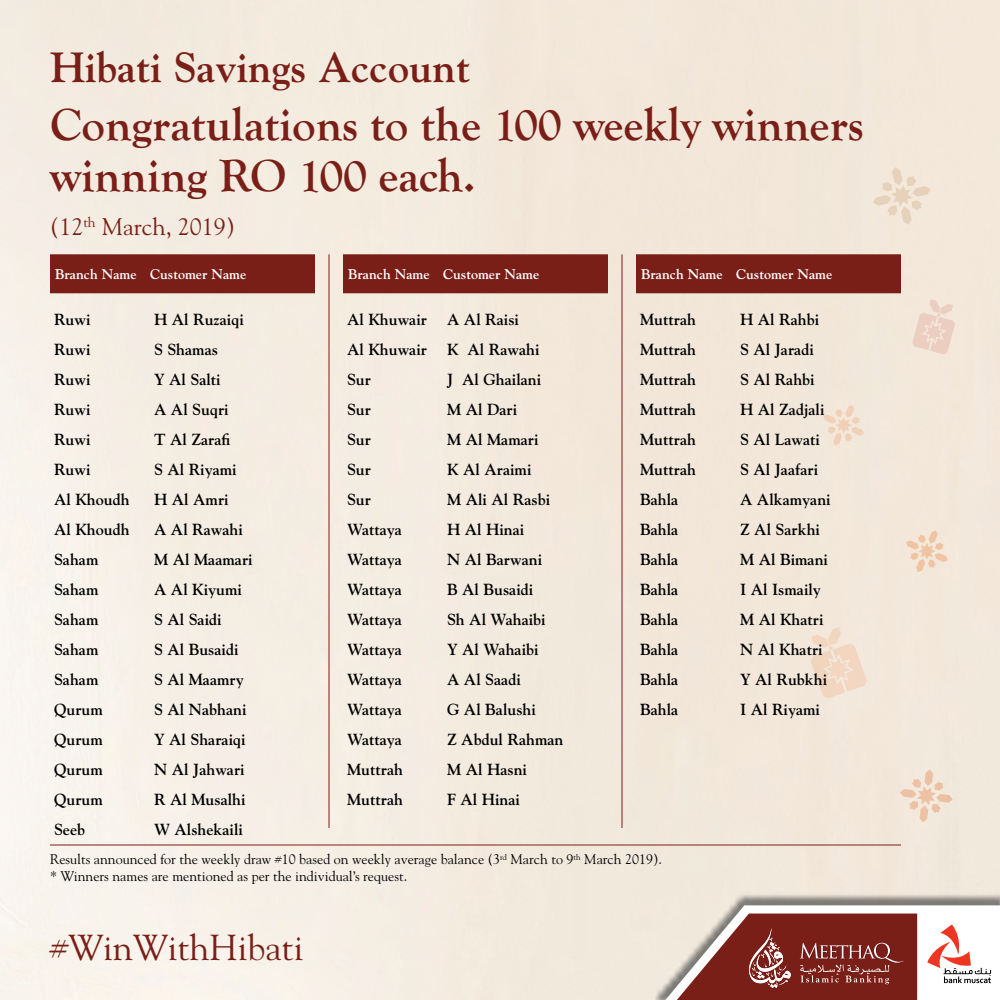
<style>
.page{position:relative;width:1000px;height:1000px;background:#fff}
.page>*{position:absolute;margin:0;border:0;box-sizing:border-box;transform-origin:0 0}
.t1{font:700 47px/51px "Goudy Old Style T";color:#7a1f17}
.t2{font:700 42px "Goudy";color:#7a1f17}
.t3{font:36px "Goudy";color:#7a1f17}
.t4{font:24px "Goudy";color:#7a1f17}
.t5{font:700 16px "Goudy";color:#000}
.t6{font:14px/17px "Goudy";color:#000}
.t7{font:700 14px "Goudy";color:#fff}
.t8{font:14px "Goudy";color:#7a1f17}
.t9{font:8.2px "Goudy";color:#000}
</style>
<div class="page">
<svg style="left:823px;top:405px;width:41px;height:41px;background:#f1e0ce"></svg>
<img style="left:655px;top:861px;width:345px;height:139px">
<svg style="left:906px;top:530px;width:42px;height:42px;background:#f1dbc7"></svg>
<svg style="left:873px;top:167px;width:58px;height:58px;background:#eee1d1"></svg>
<svg style="left:900px;top:769px;width:53px;height:53px;background:#f0ddcc"></svg>
<svg style="left:912px;top:299px;width:43px;height:55px;background:#eed9cc"></svg>
<svg style="left:811px;top:627px;width:56px;height:71px;background:#f2decc"></svg>
<svg style="left:665px;top:905px;width:335px;height:95px"></svg>
<hr style="left:50px;top:844px;width:851px;height:2px;background:#7a1f17">
<hr style="left:329px;top:254px;width:1px;height:574px;background:#7a1f17">
<hr style="left:622px;top:254px;width:1px;height:574px;background:#7a1f17">
<div style="left:50px;top:254px;width:265px;height:39px;background:#7a1f17"></div>
<div style="left:343px;top:254px;width:265px;height:39px;background:#7a1f17"></div>
<div style="left:636px;top:254px;width:265px;height:39px;background:#7a1f17"></div>
<h2 class="t2" style="left:50px;top:43px;width:421px">Hibati Savings Account</h2>
<h1 class="t1" style="left:50px;top:100px;width:815px">Congratulations to the 100 weekly winners winning RO 100 each.</h1>
<p class="t8" style="left:83px;top:214px;width:14px">th</p>
<h3 class="t4" style="left:50px;top:212px;width:35px">(12</h3>
<h3 class="t4" style="left:102px;top:212px;width:135px">March, 2019(</h3>
<p class="t7" style="left:55px;top:266px;width:83px">Branch Name</p>
<p class="t7" style="left:150px;top:266px;width:98px">Customer Name</p>
<p class="t7" style="left:348px;top:266px;width:83px">Branch Name</p>
<p class="t7" style="left:443px;top:266px;width:98px">Customer Name</p>
<p class="t7" style="left:641px;top:266px;width:83px">Branch Name</p>
<p class="t7" style="left:736px;top:266px;width:98px">Customer Name</p>
<p class="t5" style="left:54px;top:310px;width:38px">Ruwi</p>
<p class="t5" style="left:154px;top:310px;width:91px">H Al Ruzaiqi</p>
<p class="t5" style="left:347px;top:310px;width:82px">Al Khuwair</p>
<p class="t5" style="left:447px;top:310px;width:74px">A Al Raisi</p>
<p class="t5" style="left:640px;top:310px;width:57px">Muttrah</p>
<p class="t5" style="left:740px;top:310px;width:81px">H Al Rahbi</p>
<p class="t5" style="left:54px;top:340px;width:38px">Ruwi</p>
<p class="t5" style="left:154px;top:340px;width:66px">S Shamas</p>
<p class="t5" style="left:347px;top:340px;width:82px">Al Khuwair</p>
<p class="t5" style="left:447px;top:340px;width:13px">K</p>
<p class="t5" style="left:467px;top:340px;width:73px">Al Rawahi</p>
<p class="t5" style="left:640px;top:340px;width:57px">Muttrah</p>
<p class="t5" style="left:740px;top:340px;width:75px">S Al Jaradi</p>
<p class="t5" style="left:54px;top:370px;width:38px">Ruwi</p>
<p class="t5" style="left:154px;top:370px;width:68px">Y Al Salti</p>
<p class="t5" style="left:347px;top:370px;width:26px">Sur</p>
<p class="t5" style="left:447px;top:370px;width:8px">J</p>
<p class="t5" style="left:462px;top:370px;width:81px">Al Ghailani</p>
<p class="t5" style="left:640px;top:370px;width:57px">Muttrah</p>
<p class="t5" style="left:740px;top:370px;width:76px">S Al Rahbi</p>
<p class="t5" style="left:54px;top:400px;width:38px">Ruwi</p>
<p class="t5" style="left:154px;top:400px;width:76px">A Al Suqri</p>
<p class="t5" style="left:347px;top:400px;width:26px">Sur</p>
<p class="t5" style="left:447px;top:400px;width:72px">M Al Dari</p>
<p class="t5" style="left:640px;top:400px;width:57px">Muttrah</p>
<p class="t5" style="left:740px;top:400px;width:86px">H Al Zadjali</p>
<p class="t5" style="left:54px;top:430px;width:38px">Ruwi</p>
<p class="t5" style="left:154px;top:430px;width:78px">T Al Zarafi</p>
<p class="t5" style="left:347px;top:430px;width:26px">Sur</p>
<p class="t5" style="left:447px;top:430px;width:93px">M Al Mamari</p>
<p class="t5" style="left:640px;top:430px;width:57px">Muttrah</p>
<p class="t5" style="left:740px;top:430px;width:81px">S Al Lawati</p>
<p class="t5" style="left:54px;top:460px;width:38px">Ruwi</p>
<p class="t5" style="left:154px;top:460px;width:84px">S Al Riyami</p>
<p class="t5" style="left:347px;top:460px;width:26px">Sur</p>
<p class="t5" style="left:447px;top:460px;width:86px">K Al Araimi</p>
<p class="t5" style="left:640px;top:460px;width:57px">Muttrah</p>
<p class="t5" style="left:740px;top:460px;width:80px">S Al Jaafari</p>
<p class="t5" style="left:54px;top:490px;width:77px">Al Khoudh</p>
<p class="t5" style="left:154px;top:490px;width:76px">H Al Amri</p>
<p class="t5" style="left:347px;top:490px;width:26px">Sur</p>
<p class="t5" style="left:447px;top:490px;width:105px">M Ali Al Rasbi</p>
<p class="t5" style="left:640px;top:490px;width:40px">Bahla</p>
<p class="t5" style="left:740px;top:490px;width:92px">A Alkamyani</p>
<p class="t5" style="left:54px;top:520px;width:77px">Al Khoudh</p>
<p class="t5" style="left:154px;top:520px;width:90px">A Al Rawahi</p>
<p class="t5" style="left:347px;top:520px;width:57px">Wattaya</p>
<p class="t5" style="left:447px;top:520px;width:79px">H Al Hinai</p>
<p class="t5" style="left:640px;top:520px;width:40px">Bahla</p>
<p class="t5" style="left:740px;top:520px;width:82px">Z Al Sarkhi</p>
<p class="t5" style="left:54px;top:550px;width:46px">Saham</p>
<p class="t5" style="left:154px;top:550px;width:100px">M Al Maamari</p>
<p class="t5" style="left:347px;top:550px;width:57px">Wattaya</p>
<p class="t5" style="left:447px;top:550px;width:97px">N Al Barwani</p>
<p class="t5" style="left:640px;top:550px;width:40px">Bahla</p>
<p class="t5" style="left:740px;top:550px;width:90px">M Al Bimani</p>
<p class="t5" style="left:54px;top:580px;width:46px">Saham</p>
<p class="t5" style="left:154px;top:580px;width:90px">A Al Kiyumi</p>
<p class="t5" style="left:347px;top:580px;width:57px">Wattaya</p>
<p class="t5" style="left:447px;top:580px;width:88px">B Al Busaidi</p>
<p class="t5" style="left:640px;top:580px;width:40px">Bahla</p>
<p class="t5" style="left:740px;top:580px;width:82px">I Al Ismaily</p>
<p class="t5" style="left:54px;top:610px;width:46px">Saham</p>
<p class="t5" style="left:154px;top:610px;width:69px">S Al Saidi</p>
<p class="t5" style="left:347px;top:610px;width:57px">Wattaya</p>
<p class="t5" style="left:447px;top:610px;width:100px">Sh Al Wahaibi</p>
<p class="t5" style="left:640px;top:610px;width:40px">Bahla</p>
<p class="t5" style="left:740px;top:610px;width:85px">M Al Khatri</p>
<p class="t5" style="left:54px;top:640px;width:46px">Saham</p>
<p class="t5" style="left:154px;top:640px;width:86px">S Al Busaidi</p>
<p class="t5" style="left:347px;top:640px;width:57px">Wattaya</p>
<p class="t5" style="left:447px;top:640px;width:93px">Y Al Wahaibi</p>
<p class="t5" style="left:640px;top:640px;width:40px">Bahla</p>
<p class="t5" style="left:740px;top:640px;width:84px">N Al Khatri</p>
<p class="t5" style="left:54px;top:670px;width:46px">Saham</p>
<p class="t5" style="left:154px;top:670px;width:91px">S Al Maamry</p>
<p class="t5" style="left:347px;top:670px;width:57px">Wattaya</p>
<p class="t5" style="left:447px;top:670px;width:75px">A Al Saadi</p>
<p class="t5" style="left:640px;top:670px;width:40px">Bahla</p>
<p class="t5" style="left:740px;top:670px;width:89px">Y Al Rubkhi</p>
<p class="t5" style="left:54px;top:700px;width:50px">Qurum</p>
<p class="t5" style="left:154px;top:700px;width:94px">S Al Nabhani</p>
<p class="t5" style="left:347px;top:700px;width:57px">Wattaya</p>
<p class="t5" style="left:447px;top:700px;width:90px">G Al Balushi</p>
<p class="t5" style="left:640px;top:700px;width:40px">Bahla</p>
<p class="t5" style="left:740px;top:700px;width:82px">I Al Riyami</p>
<p class="t5" style="left:54px;top:730px;width:50px">Qurum</p>
<p class="t5" style="left:154px;top:730px;width:93px">Y Al Sharaiqi</p>
<p class="t5" style="left:347px;top:730px;width:57px">Wattaya</p>
<p class="t5" style="left:447px;top:730px;width:118px">Z Abdul Rahman</p>
<p class="t5" style="left:54px;top:760px;width:50px">Qurum</p>
<p class="t5" style="left:154px;top:760px;width:92px">N Al Jahwari</p>
<p class="t5" style="left:347px;top:760px;width:57px">Muttrah</p>
<p class="t5" style="left:447px;top:760px;width:82px">M Al Hasni</p>
<p class="t5" style="left:54px;top:790px;width:50px">Qurum</p>
<p class="t5" style="left:154px;top:790px;width:93px">R Al Musalhi</p>
<p class="t5" style="left:347px;top:790px;width:57px">Muttrah</p>
<p class="t5" style="left:447px;top:790px;width:74px">F Al Hinai</p>
<p class="t5" style="left:54px;top:820px;width:33px">Seeb</p>
<p class="t5" style="left:154px;top:820px;width:90px">W Alshekaili</p>
<p class="t9" style="left:500px;top:852px;width:8px">rd</p>
<p class="t9" style="left:574px;top:852px;width:9px">th</p>
<p class="t6" style="left:50px;top:850px;width:452px">Results announced for the weekly draw #10 based on weekly average balance (3 * Winners names are mentioned as per the individual s’ request.</p>
<p class="t6" style="left:511px;top:850px;width:64px">March to 9</p>
<p class="t6" style="left:584px;top:850px;width:79px">March 2019 .(</p>
<h3 class="t3" style="left:50px;top:926px;width:255px">#WinWithHibati</h3>
</div>
